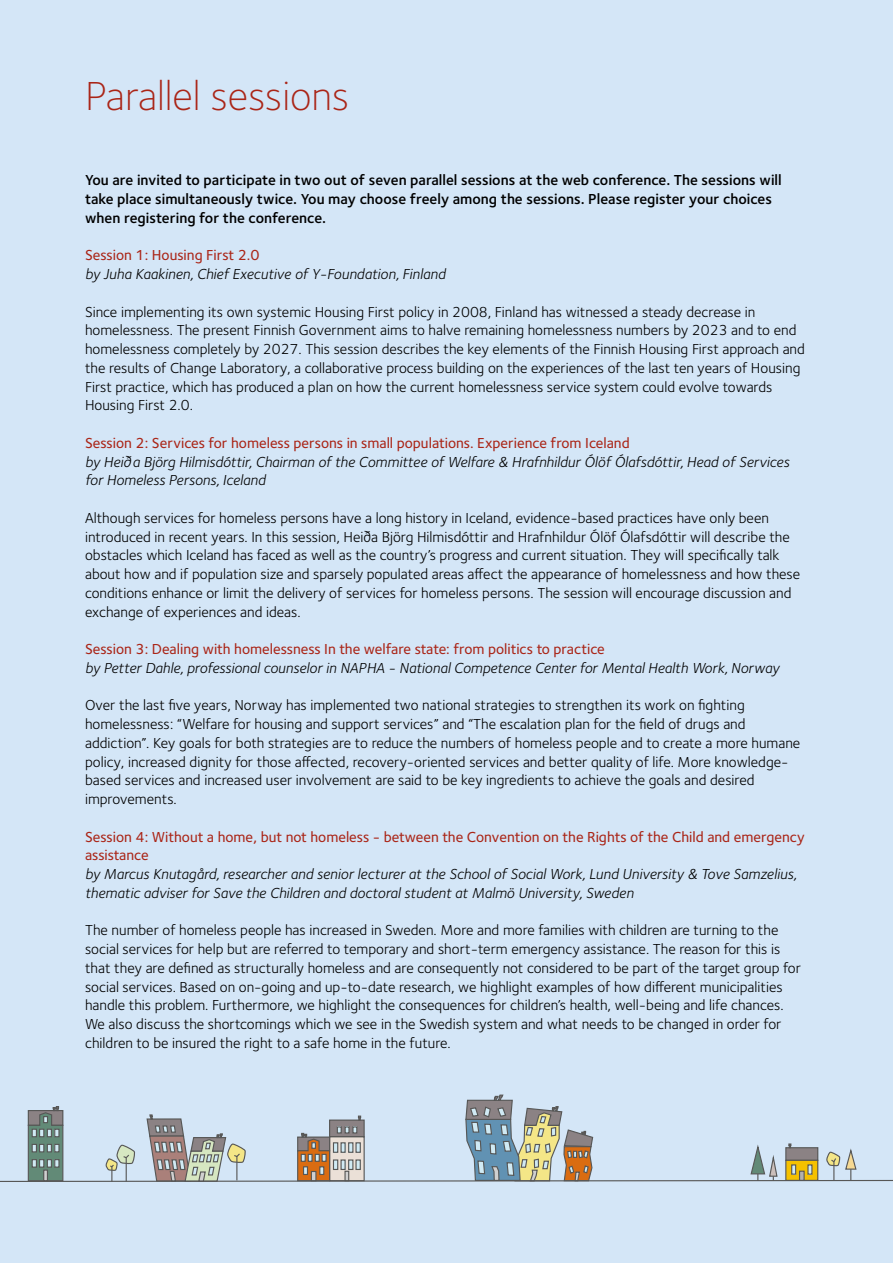
<style>
.page{position:relative;width:893px;height:1263px;background:#d4e6f7}
.page>*{position:absolute;margin:0;border:0;box-sizing:border-box;transform-origin:0 0}
.t1{font:300 42px "Foundry Sterling";color:#aa2517}
.brød{font:15px/18.8px "Foundry Sterling";color:#000}
.brød-2{font:italic 15px/18.8px "Foundry Sterling";color:#000}
.brød-3{font:600 15px/18.8px "Foundry Sterling";color:#000}
.s1{font-weight:500;font-style:normal;color:#aa2517}
</style>
<div class="page">
<svg style="left:0;top:1094px;width:893px;height:88px"></svg>
<h1 class="t1" style="left:85px;top:72px;width:266px">Parallel sessions</h1>
<p class="brød-3" style="left:85px;top:171px;width:698px">You are invited to participate in two out of seven parallel sessions at the web conference. The sessions will take place simultaneously twice. You may choose freely among the sessions. Please register your choices when registering for the conference.</p>
<p class="brød-2" style="left:85px;top:246px;width:362px"><span class="s1">Session 1: Housing First 2.0<br></span>by Juha Kaakinen, Chief Executive of Y-Foundation, Finland</p>
<p class="brød" style="left:85px;top:302px;width:721px">Since implementing its own systemic Housing First policy in 2008, Finland has witnessed a steady decrease in homelessness. The present Finnish Government aims to halve remaining homelessness numbers by 2023 and to end homelessness completely by 2027. This session describes the key elements of the Finnish Housing First approach and the results of Change Laboratory, a collaborative process building on the experiences of the last ten years of Housing First practice, which has produced a plan on how the current homelessness service system could evolve towards Housing First 2.0.</p>
<p class="brød-2" style="left:85px;top:433px;width:706px"><span class="s1">Session 2: Services for homeless persons in small populations. Experience from Iceland<br></span>by Heiða Björg Hilmisdóttir, Chairman of the Committee of Welfare &amp; Hrafnhildur Ólöf Ólafsdóttir, Head of Services for Homeless Persons, Iceland</p>
<p class="brød" style="left:85px;top:508px;width:717px">Although services for homeless persons have a long history in Iceland, evidence-based practices have only been introduced in recent years. In this session, Heiða Björg Hilmisdóttir and Hrafnhildur Ólöf Ólafsdóttir will describe the obstacles which Iceland has faced as well as the country’s progress and current situation. They will specifically talk about how and if population size and sparsely populated areas affect the appearance of homelessness and how these conditions enhance or limit the delivery of services for homeless persons. The session will encourage discussion and exchange of experiences and ideas.</p>
<p class="brød-2" style="left:85px;top:639px;width:696px"><span class="s1">Session 3: Dealing with homelessness In the welfare state: from politics to practice<br></span>by Petter Dahle, professional counselor in NAPHA - National Competence Center for Mental Health Work, Norway</p>
<p class="brød" style="left:85px;top:696px;width:717px">Over the last five years, Norway has implemented two national strategies to strengthen its work on fighting homelessness: “Welfare for housing and support services” and “The escalation plan for the field of drugs and addiction”. Key goals for both strategies are to reduce the numbers of homeless people and to create a more humane policy, increased dignity for those affected, recovery-oriented services and better quality of life. More knowledge&shy;based services and increased user involvement are said to be key ingredients to achieve the goals and desired improvements.</p>
<p class="brød-2" style="left:85px;top:827px;width:721px"><span class="s1">Session 4: Without a home, but not homeless - between the Convention on the Rights of the Child and emergency assistance<br></span>by Marcus Knutagård, researcher and senior lecturer at the School of Social Work, Lund University &amp; Tove Samzelius, thematic adviser for Save the Children and doctoral student at Malmö University, Sweden</p>
<p class="brød" style="left:85px;top:921px;width:717px">The number of homeless people has increased in Sweden. More and more families with children are turning to the social services for help but are referred to temporary and short-term emergency assistance. The reason for this is that they are defined as structurally homeless and are consequently not considered to be part of the target group for social services. Based on on-going and up-to-date research, we highlight examples of how different municipalities handle this problem. Furthermore, we highlight the consequences for children’s health, well-being and life chances.<br>We also discuss the shortcomings which we see in the Swedish system and what needs to be changed in order for children to be insured the right to a safe home in the future.</p>
</div>
